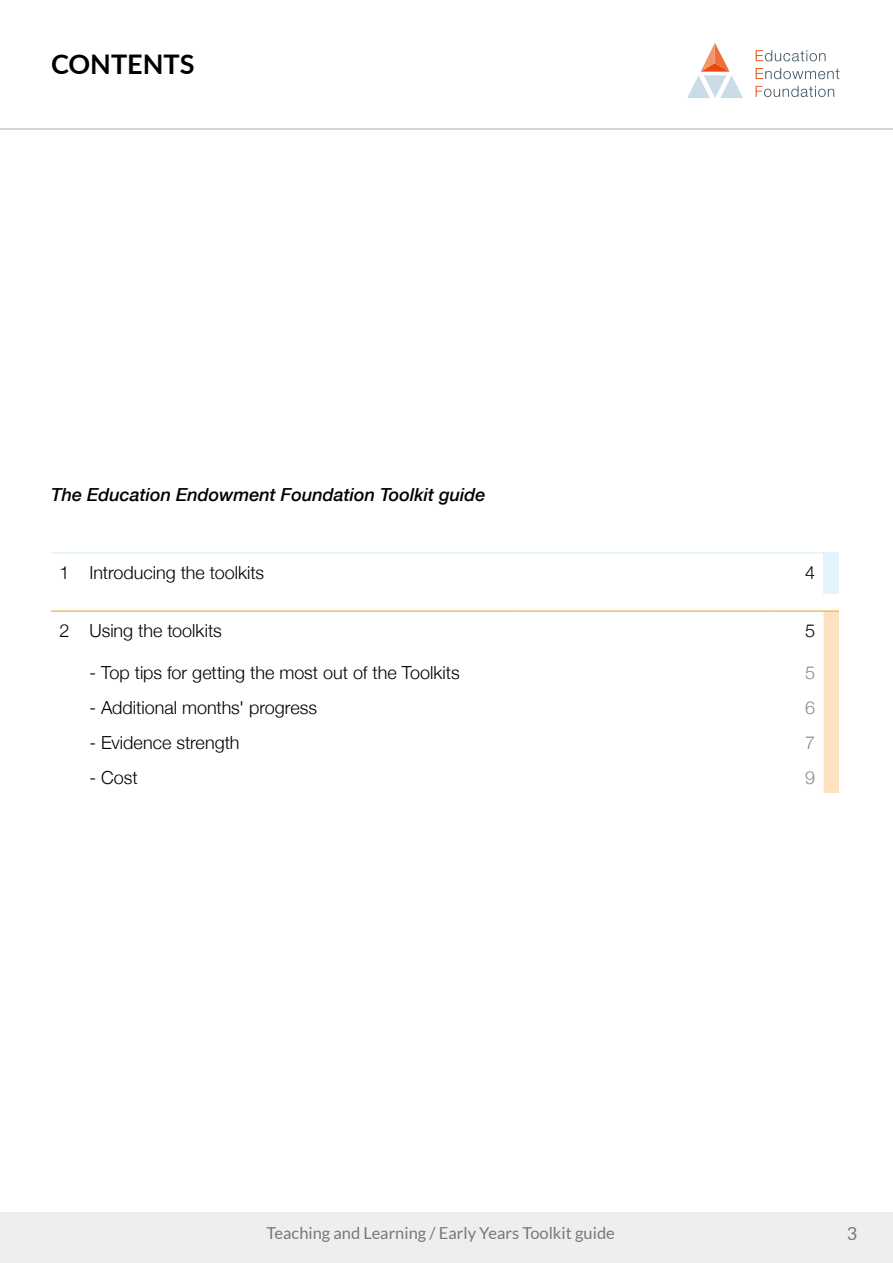
<style>
.page{position:relative;width:893px;height:1263px;background:#fff}
.page>*{position:absolute;margin:0;border:0;box-sizing:border-box;transform-origin:0 0}
.t1{font:700 27px "Lato";color:#000}
.t2{font:300 18px "Helvetica Neue";color:#000}
.t3{font:italic 500 18px "Helvetica Neue";color:#000}
.t4{font:300 18px "Helvetica Neue";color:#878787}
.t5{font:18px "Lato";color:#000}
.t6{font:16.5px "Lato";color:#000}
</style>
<div class="page">
<div style="left:0;top:1212px;width:893px;height:51px;background:#efeeee"></div>
<hr style="left:0;top:128px;width:893px;height:2px;background:#cbc8c8">
<div style="left:824px;top:553px;width:15px;height:41px;background:#e1f3fb"></div>
<svg style="left:51px;top:610px;width:788px;height:183px"></svg>
<hr style="left:51px;top:552px;width:30px;height:2px;background:#e1f3fb">
<hr style="left:81px;top:552px;width:439px;height:2px;background:#e1f3fb">
<hr style="left:520px;top:552px;width:250px;height:2px;background:#e1f3fb">
<hr style="left:770px;top:552px;width:54px;height:2px;background:#e1f3fb">
<svg style="left:824px;top:552px;width:15px;height:1px"></svg>
<svg style="left:687px;top:43px;width:56px;height:55px"></svg>
<svg style="left:756px;top:50px;width:83px;height:47px"></svg>
<h1 class="t1" style="left:51px;top:44px;width:145px">CONTENTS</h1>
<p class="t3" style="left:51px;top:479px;width:436px">The Education Endowment Foundation Toolkit guide</p>
<p class="t2" style="left:60px;top:558px;width:206px">1 Introducing the toolkits</p>
<p class="t2" style="left:805px;top:558px;width:12px">4</p>
<p class="t2" style="left:60px;top:616px;width:164px">2 Using the toolkits</p>
<p class="t2" style="left:805px;top:616px;width:12px">5</p>
<p class="t2" style="left:89px;top:658px;width:372px">- Top tips for getting the most out of the Toolkits</p>
<p class="t4" style="left:805px;top:658px;width:12px">5</p>
<p class="t2" style="left:89px;top:693px;width:229px">- Additional months' progress</p>
<p class="t4" style="left:805px;top:693px;width:12px">6</p>
<p class="t2" style="left:89px;top:728px;width:151px">- Evidence strength</p>
<p class="t4" style="left:805px;top:728px;width:12px">7</p>
<p class="t2" style="left:89px;top:763px;width:50px">- Cost</p>
<p class="t4" style="left:805px;top:763px;width:12px">9</p>
<p class="t6" style="left:267px;top:1224px;width:350px">Teaching and Learning / Early Years Toolkit guide</p>
<p class="t5" style="left:846px;top:1224px;width:12px">3</p>
</div>
